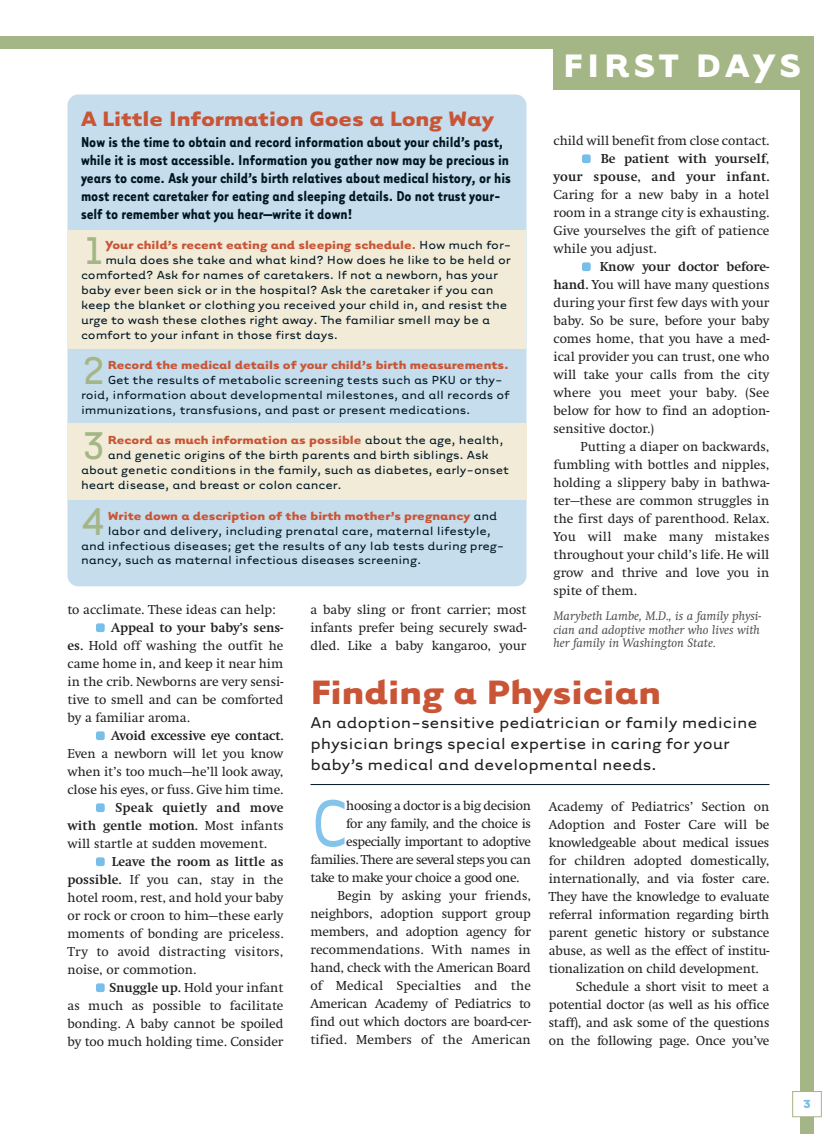
<style>
.page{position:relative;width:837px;height:1134px;background:#fff}
.page>*{position:absolute;margin:0;border:0;box-sizing:border-box;transform-origin:0 0}
.t1{font:76.35px "Tarzana Wide";color:#84c4eb;scale:.87 1}
.t2{font:44.7px "Tarzana Wide";color:#a4b685}
.t3{font:700 39px "Tarzana Wide";color:#c95536}
.t4{font:700 37.5px "Tarzana Wide";letter-spacing:.115em;color:#fff}
.t5{font:700 24px "Tarzana Wide";letter-spacing:-.005em;color:#c95536}
.t6{font:18px/21px "Tarzana Wide";letter-spacing:-.01em;color:#231f20}
.t7{font:700 16.5px/18px "Tarzana Narrow";color:#011622}
.t8{font:13.5px/18px "Swift";letter-spacing:-.015em;color:#231f20;text-align:justify}
.t9{font:13.5px/15px "Tarzana Wide";letter-spacing:-.01em;color:#011622}
.t10{font:700 13.5px "Tarzana Wide";color:#c95536}
.t11{font:700 13.5px/18px "Swift";letter-spacing:.005em;color:#231f20;text-align:right}
.t12{font:13.5px "Swift";letter-spacing:.005em;color:#231f20}
.t13{font:700 13.5px "Tarzana Wide";color:#77bee9}
.t14{font:italic 12.75px/13.5px "Swift";color:#4b4c4d;text-align:justify}
.s1{font-size:12px}
.s2{font-weight:400;color:#011622}
.s3{font-weight:400}
.s4{font-weight:700}
</style>
<div class="page">
<div style="left:0;top:36px;width:813px;height:1098px;background:#a4b685"></div>
<div style="left:0;top:49px;width:800px;height:1085px;background:#fff"></div>
<div style="left:554px;top:49px;width:247px;height:40px;background:#a4b685"></div>
<div style="left:793px;top:1092px;width:28px;height:25px;background:#fff"></div>
<div style="left:792px;top:1091px;width:30px;height:26px;border:1px solid #a4b685"></div>
<div style="left:96px;top:623px;width:9px;height:9px;background:#77bee9;border-radius:2px"></div>
<div style="left:96px;top:731px;width:9px;height:9px;background:#77bee9;border-radius:2px"></div>
<div style="left:582px;top:262px;width:9px;height:9px;background:#77bee9;border-radius:2px"></div>
<div style="left:582px;top:154px;width:9px;height:9px;background:#77bee9;border-radius:2px"></div>
<div style="left:96px;top:983px;width:9px;height:9px;background:#77bee9;border-radius:2px"></div>
<div style="left:96px;top:857px;width:9px;height:9px;background:#77bee9;border-radius:2px"></div>
<div style="left:96px;top:803px;width:9px;height:9px;background:#77bee9;border-radius:2px"></div>
<div style="left:68px;top:94px;width:458px;height:492px;background:#c5ddec;border-radius:11px"></div>
<div style="left:68px;top:230px;width:458px;height:119px;background:#f1ebd8"></div>
<div style="left:68px;top:424px;width:459px;height:76px;background:#f1ebd8"></div>
<hr style="left:310px;top:784px;width:460px;height:1px;background:#011622">
<h3 class="t4" style="left:563px;top:42px;width:240px">FIRST DAYS</h3>
<h3 class="t5" style="left:81px;top:104px;width:414px">A Little Information Goes a Long Way</h3>
<p class="t7" style="left:81px;top:132px;width:431px">Now is the time to obtain and record information about your child’s past, while it is most accessible. Information you gather now may be precious in years to come. Ask your child’s birth relatives about medical history, or his most recent caretaker for eating and sleeping details. Do not trust your&shy;self to remember what you hear—write it down!</p>
<h2 class="t2" style="left:81px;top:223px;width:27px">1</h2>
<p class="t10" style="left:105px;top:237px;width:408px">Your child’s recent eating and sleeping schedule<span class="s1">.</span> <span class="s2">How much for-</span></p>
<p class="t11" style="left:553px;top:131px;width:218px"><span class="s3">child will benefit from close contact.<br></span>Be patient with yourself<span class="s3">,<br></span>your spouse, and your infant.</p>
<p class="t8" style="left:553px;top:185px;width:217px">Caring for a new baby in a hotel room in a strange city is exhausting.<br>Give yourselves the gift of patience while you adjust.</p>
<p class="t8" style="left:553px;top:257px;width:218px;text-indent:46px"><span class="s4">Know your doctor before&shy;hand.</span> You will have many questions during your first few days with your baby. So be sure, before your baby comes home, that you have a med&shy;ical provider you can trust, one who will take your calls from the city where you meet your baby. (See below for how to find an adoption&shy;sensitive doctor.)</p>
<p class="t8" style="left:553px;top:437px;width:218px;text-indent:27px">Putting a diaper on backwards, fumbling with bottles and nipples, holding a slippery baby in bathwa&shy;ter—these are common struggles in the first days of parenthood. Relax.<br>You will make many mistakes throughout your child’s life. He will grow and thrive and love you in spite of them.</p>
<p class="t14" style="left:554px;top:609px;width:209px">Marybeth Lambe, M.D., is a family physi&shy;cian and adoptive mother who lives with her family in Washington State.</p>
<p class="t9" style="left:105px;top:252px;width:407px">mula does she take and what kind? How does he like to be held or</p>
<p class="t9" style="left:81px;top:267px;width:418px">comforted? Ask for names of caretakers. If not a newborn, has your</p>
<p class="t9" style="left:81px;top:282px;width:414px">baby ever been sick or in the hospital? Ask the caretaker if you can</p>
<p class="t9" style="left:81px;top:297px;width:428px">keep the blanket or clothing you received your child in, and resist the</p>
<p class="t9" style="left:81px;top:312px;width:411px">urge to wash these clothes right away. The familiar smell may be a</p>
<p class="t9" style="left:81px;top:327px;width:259px">comfort to your infant in those first days.</p>
<h2 class="t2" style="left:81px;top:343px;width:27px">2</h2>
<p class="t10" style="left:108px;top:357px;width:403px">Record the medical details of your child’s birth measurements.</p>
<p class="t9" style="left:81px;top:372px;width:430px;text-indent:27px">Get the results of metabolic screening tests such as PKU or thy&shy;roid, information about developmental milestones, and all records of immunizations, transfusions, and past or present medications.</p>
<h2 class="t2" style="left:81px;top:418px;width:27px">3</h2>
<p class="t10" style="left:108px;top:432px;width:397px">Record as much information as possible <span class="s2">about the age, health,</span></p>
<p class="t9" style="left:108px;top:447px;width:382px">and genetic origins of the birth parents and birth siblings. Ask</p>
<p class="t9" style="left:81px;top:462px;width:430px">about genetic conditions in the family, such as diabetes, early-onset</p>
<p class="t9" style="left:81px;top:477px;width:262px">heart disease, and breast or colon cancer.</p>
<h2 class="t2" style="left:81px;top:493px;width:27px">4</h2>
<p class="t10" style="left:108px;top:507px;width:391px">Write down a description of the birth mother’s pregnancy <span class="s2">and</span></p>
<p class="t9" style="left:108px;top:522px;width:385px">labor and delivery, including prenatal care, maternal lifestyle,</p>
<p class="t9" style="left:81px;top:537px;width:425px">and infectious diseases; get the results of any lab tests during preg-</p>
<p class="t9" style="left:81px;top:552px;width:342px">nancy, such as maternal infectious diseases screening.</p>
<p class="t8" style="left:310px;top:600px;width:218px">a baby sling or front carrier; most infants prefer being securely swad&shy;dled. Like a baby kangaroo, your</p>
<p class="t8" style="left:67px;top:600px;width:210px">to acclimate. These ideas can help:</p>
<p class="t8" style="left:67px;top:618px;width:218px;text-indent:44px"><span class="s4">Appeal to your baby’s sens&shy;es.</span> Hold off washing the outfit he came home in, and keep it near him in the crib. Newborns are very sensi&shy;tive to smell and can be comforted by a familiar aroma.</p>
<p class="t11" style="left:111px;top:726px;width:174px">Avoid excessive eye contact.</p>
<p class="t8" style="left:67px;top:744px;width:218px">Even a newborn will let you know when it’s too much—he’ll look away, close his eyes, or fuss. Give him time.</p>
<p class="t8" style="left:67px;top:798px;width:218px;text-indent:48px"><span class="s4">Speak quietly and move with gentle motion.</span> Most infants will startle at sudden movement.</p>
<p class="t8" style="left:67px;top:852px;width:218px;text-indent:44px"><span class="s4">Leave the room as little as possible.</span> If you can, stay in the hotel room, rest, and hold your baby or rock or croon to him—these early moments of bonding are priceless.<br>Try to avoid distracting visitors, noise, or commotion.</p>
<p class="t8" style="left:67px;top:978px;width:218px;text-indent:42px"><span class="s4">Snuggle up.</span> Hold your infant as much as possible to facilitate bonding. A baby cannot be spoiled by too much holding time. Consider</p>
<h3 class="t3" style="left:310px;top:667px;width:352px">Finding a Physician</h3>
<h3 class="t6" style="left:310px;top:711px;width:449px">An adoption-sensitive pediatrician or family medicine physician brings special expertise in caring for your baby’s medical and developmental needs.</h3>
<h1 class="t1" style="left:311px;top:775px;width:44px">C</h1>
<p class="t8" style="left:346px;top:797px;width:186px">hoosing a doctor is a big decision</p>
<p class="t8" style="left:549px;top:798px;width:222px">Academy of Pediatrics’ Section on</p>
<p class="t8" style="left:549px;top:816px;width:222px">Adoption and Foster Care will be</p>
<p class="t8" style="left:549px;top:834px;width:222px">knowledgeable about medical issues</p>
<p class="t8" style="left:549px;top:852px;width:222px">for children adopted domestically,</p>
<p class="t8" style="left:549px;top:870px;width:222px">internationally, and via foster care.</p>
<p class="t8" style="left:549px;top:888px;width:222px">They have the knowledge to evaluate</p>
<p class="t8" style="left:549px;top:906px;width:222px">referral information regarding birth</p>
<p class="t8" style="left:549px;top:924px;width:222px">parent genetic history or substance</p>
<p class="t8" style="left:549px;top:942px;width:222px">abuse, as well as the effect of institu-</p>
<p class="t8" style="left:549px;top:960px;width:211px">tionalization on child development.</p>
<p class="t8" style="left:576px;top:978px;width:195px">Schedule a short visit to meet a</p>
<p class="t8" style="left:549px;top:996px;width:222px">potential doctor (as well as his office</p>
<p class="t8" style="left:549px;top:1014px;width:222px">staff), and ask some of the questions</p>
<p class="t8" style="left:549px;top:1032px;width:222px">on the following page. Once you’ve</p>
<p class="t8" style="left:346px;top:815px;width:186px">for any family, and the choice is</p>
<p class="t8" style="left:346px;top:833px;width:186px">especially important to adoptive</p>
<p class="t8" style="left:310px;top:851px;width:222px">families. There are several steps you can</p>
<p class="t8" style="left:310px;top:869px;width:210px">take to make your choice a good one.</p>
<p class="t8" style="left:337px;top:887px;width:195px">Begin by asking your friends,</p>
<p class="t8" style="left:310px;top:905px;width:222px">neighbors, adoption support group</p>
<p class="t8" style="left:310px;top:923px;width:222px">members, and adoption agency for</p>
<p class="t8" style="left:310px;top:941px;width:222px">recommendations. With names in</p>
<p class="t8" style="left:310px;top:959px;width:222px">hand, check with the American Board</p>
<p class="t12" style="left:310px;top:978px;width:222px">of Medical Specialties and the</p>
<p class="t8" style="left:310px;top:995px;width:222px">American Academy of Pediatrics to</p>
<p class="t8" style="left:310px;top:1013px;width:222px">find out which doctors are board-cer-</p>
<p class="t12" style="left:310px;top:1032px;width:222px">tified. Members of the American</p>
<p class="t13" style="left:803px;top:1095px;width:10px">3</p>
</div>
